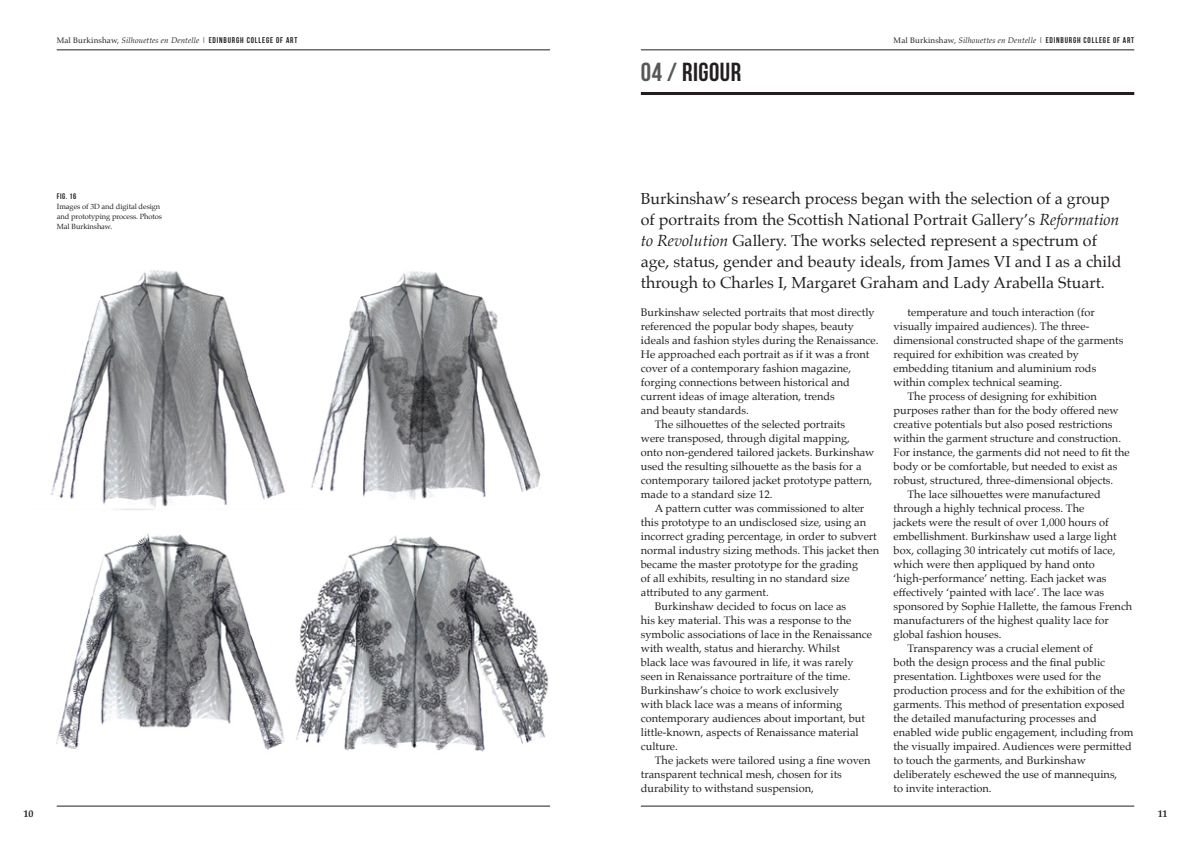
<style>
.page{position:relative;width:1191px;height:842px;background:#fff}
.page>*{position:absolute;margin:0;border:0;box-sizing:border-box;transform-origin:0 0}
._00_HEADERS{font:700 26px "Bebas Neue";letter-spacing:.02em;color:#231f20}
._02_BLACK_INTRO{font:16px/21px "Palatino";color:#231f20}
._01_INDENTED_BODY_CO{font:11px/14px "Palatino";color:#231f20}
._01a_NO_INDENT_BODY{font:11px/14px "Palatino";color:#231f20}
.t1{font:700 10px "Palatino";color:#231f20}
.t2{font:italic 8px "Palatino";letter-spacing:.02em;color:#231f20}
._04_FIGS{font:700 8px "Bebas Neue";color:#231f20}
._03_CAPTIONS{font:7.5px/10px "Palatino";letter-spacing:-.01em;color:#231f20}
.s1{font-style:normal}
.s2{font-family:"Bebas Neue";font-weight:700;font-style:normal;font-size:8.3px}
.s3{color:#57585a}
.s4{font-style:italic}
</style>
<div class="page">
<hr style="left:641px;top:50px;width:493px;height:1px;background:#231f20">
<hr style="left:641px;top:806px;width:493px;height:1px;background:#231f20">
<hr style="left:57px;top:50px;width:493px;height:1px;background:#231f20">
<hr style="left:57px;top:806px;width:493px;height:1px;background:#231f20">
<hr style="left:641px;top:92px;width:493px;height:3px;background:#231f20">
<img style="left:51px;top:270px;width:498px;height:482px">
<p class="t2" style="left:57px;top:33px;width:242px"><span class="s1">Mal Burkinshaw,</span> Silhouettes en Dentelle <span class="s1">|</span> <span class="s2">EDINBURGH COLLEGE OF ART</span></p>
<p class="t2" style="left:893px;top:33px;width:242px"><span class="s1">Mal Burkinshaw,</span> Silhouettes en Dentelle <span class="s1">|</span> <span class="s2">EDINBURGH COLLEGE OF ART</span></p>
<p class="_00_HEADERS" style="left:641px;top:58px;width:102px"><span class="s3">04 /</span> RIGOUR</p>
<p class="_04_FIGS" style="left:57px;top:191px;width:21px">FIG. 16</p>
<p class="_03_CAPTIONS" style="left:57px;top:201px;width:107px">Images of 3D and digital design and prototyping process. Photos<br>Mal Burkinshaw.</p>
<p class="_02_BLACK_INTRO" style="left:641px;top:188px;width:482px">Burkinshaw’s research process began with the selection of a group of portraits from the Scottish National Portrait Gallery’s <span class="s4">Reformation to Revolution</span> Gallery. The works selected represent a spectrum of age, status, gender and beauty ideals, from James VI and I as a child through to Charles I, Margaret Graham and Lady Arabella Stuart.</p>
<p class="_01a_NO_INDENT_BODY" style="left:641px;top:305px;width:239px">Burkinshaw selected portraits that most directly referenced the popular body shapes, beauty ideals and fashion styles during the Renaissance.<br>He approached each portrait as if it was a front cover of a contemporary fashion magazine, forging connections between historical and current ideas of image alteration, trends<br>and beauty standards.</p>
<p class="_01_INDENTED_BODY_CO" style="left:641px;top:417px;width:235px;text-indent:14px">The silhouettes of the selected portraits<br>were transposed, through digital mapping, onto non-gendered tailored jackets. Burkinshaw used the resulting silhouette as the basis for a contemporary tailored jacket prototype pattern, made to a standard size 12.</p>
<p class="_01_INDENTED_BODY_CO" style="left:641px;top:501px;width:240px;text-indent:14px">A pattern cutter was commissioned to alter this prototype to an undisclosed size, using an incorrect grading percentage, in order to subvert normal industry sizing methods. This jacket then became the master prototype for the grading<br>of all exhibits, resulting in no standard size attributed to any garment.</p>
<p class="_01_INDENTED_BODY_CO" style="left:641px;top:599px;width:233px;text-indent:14px">Burkinshaw decided to focus on lace as<br>his key material. This was a response to the symbolic associations of lace in the Renaissance with wealth, status and hierarchy. Whilst<br>black lace was favoured in life, it was rarely seen in Renaissance portraiture of the time.<br>Burkinshaw’s choice to work exclusively<br>with black lace was a means of informing contemporary audiences about important, but little-known, aspects of Renaissance material culture.</p>
<p class="_01_INDENTED_BODY_CO" style="left:641px;top:753px;width:231px;text-indent:14px">The jackets were tailored using a fine woven transparent technical mesh, chosen for its durability to withstand suspension,</p>
<p class="_01_INDENTED_BODY_CO" style="left:893px;top:305px;width:231px;text-indent:14px">temperature and touch interaction (for visually impaired audiences). The three&shy;dimensional constructed shape of the garments required for exhibition was created by embedding titanium and aluminium rods within complex technical seaming.</p>
<p class="_01_INDENTED_BODY_CO" style="left:893px;top:389px;width:238px;text-indent:14px">The process of designing for exhibition purposes rather than for the body offered new creative potentials but also posed restrictions within the garment structure and construction.<br>For instance, the garments did not need to fit the body or be comfortable, but needed to exist as robust, structured, three-dimensional objects.</p>
<p class="_01_INDENTED_BODY_CO" style="left:893px;top:487px;width:240px;text-indent:14px">The lace silhouettes were manufactured through a highly technical process. The<br>jackets were the result of over 1,000 hours of embellishment. Burkinshaw used a large light box, collaging 30 intricately cut motifs of lace, which were then appliqued by hand onto ‘high-performance’ netting. Each jacket was effectively ‘painted with lace’. The lace was sponsored by Sophie Hallette, the famous French manufacturers of the highest quality lace for global fashion houses.</p>
<p class="_01_INDENTED_BODY_CO" style="left:893px;top:641px;width:241px;text-indent:14px">Transparency was a crucial element of<br>both the design process and the final public presentation. Lightboxes were used for the production process and for the exhibition of the garments. This method of presentation exposed the detailed manufacturing processes and enabled wide public engagement, including from the visually impaired. Audiences were permitted to touch the garments, and Burkinshaw deliberately eschewed the use of mannequins,<br>to invite interaction.</p>
<p class="t1" style="left:23px;top:805px;width:11px">10</p>
<p class="t1" style="left:1157px;top:805px;width:11px">11</p>
</div>
